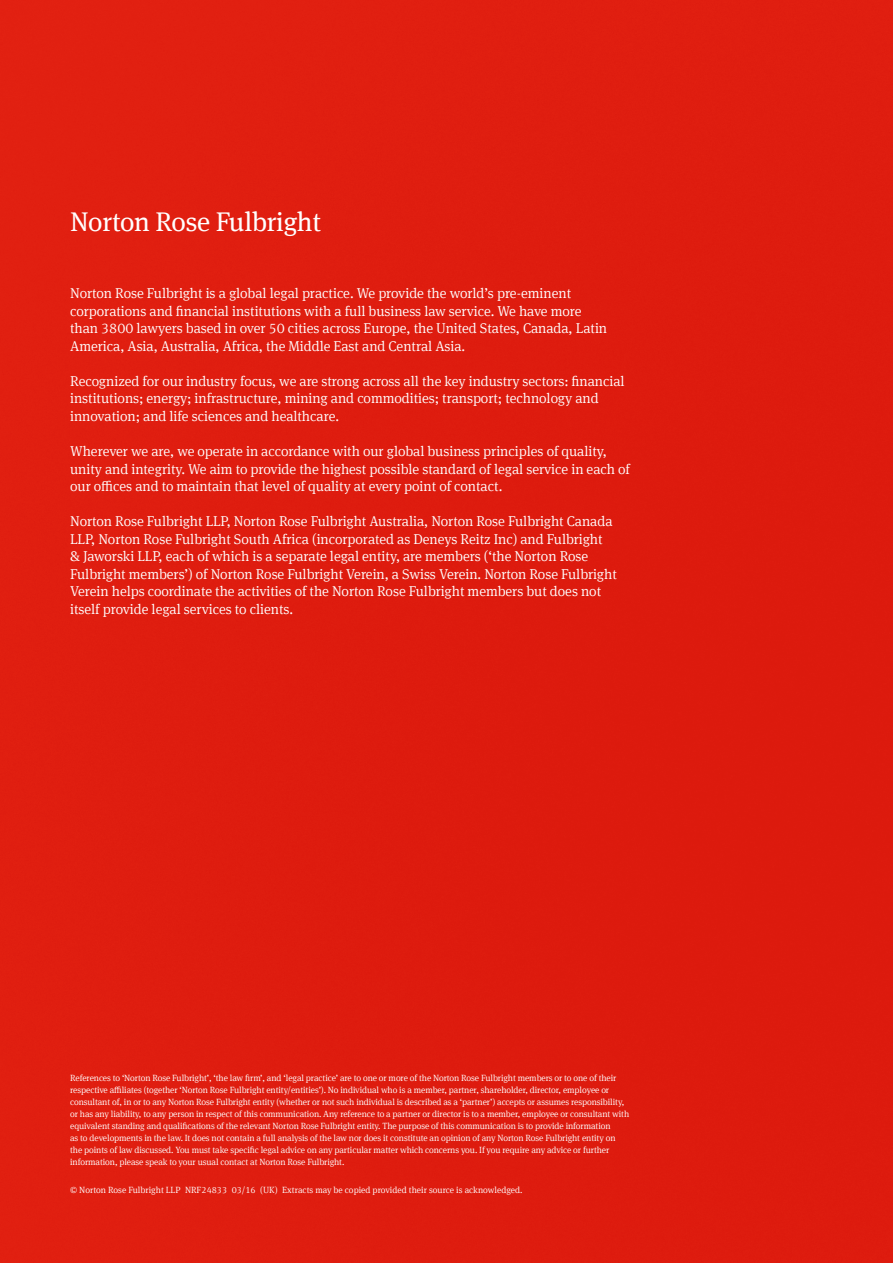
<style>
.page{position:relative;width:893px;height:1263px;background:#de1c0f}
.page>*{position:absolute;margin:0;border:0;box-sizing:border-box;transform-origin:0 0}
.t1{font:27px "Meta Serif Offc Pro";letter-spacing:-.01em;color:#fff}
.t2{font:300 14.25px/17.5px "Meta Serif Offc Pro";letter-spacing:-.005em;color:#fff}
.t3{font:300 9px/12px "Meta Serif Offc Pro";letter-spacing:-.01em;color:#fff}
</style>
<div class="page">
<h1 class="t1" style="left:70px;top:202px;width:252px">Norton Rose Fulbright</h1>
<p class="t2" style="left:70px;top:284px;width:538px">Norton Rose Fulbright is a global legal practice. We provide the world’s pre-eminent corporations and financial institutions with a full business law service. We have more than 3800 lawyers based in over 50 cities across Europe, the United States, Canada, Latin America, Asia, Australia, Africa, the Middle East and Central Asia.</p>
<p class="t2" style="left:70px;top:371px;width:556px">Recognized for our industry focus, we are strong across all the key industry sectors: financial institutions; energy; infrastructure, mining and commodities; transport; technology and innovation; and life sciences and healthcare.</p>
<p class="t2" style="left:70px;top:442px;width:561px">Wherever we are, we operate in accordance with our global business principles of quality, unity and integrity. We aim to provide the highest possible standard of legal service in each of our offices and to maintain that level of quality at every point of contact.</p>
<p class="t2" style="left:70px;top:512px;width:548px">Norton Rose Fulbright LLP, Norton Rose Fulbright Australia, Norton Rose Fulbright Canada LLP, Norton Rose Fulbright South Africa (incorporated as Deneys Reitz Inc) and Fulbright<br>&amp; Jaworski LLP, each of which is a separate legal entity, are members (‘the Norton Rose Fulbright members’) of Norton Rose Fulbright Verein, a Swiss Verein. Norton Rose Fulbright Verein helps coordinate the activities of the Norton Rose Fulbright members but does not itself provide legal services to clients.</p>
<p class="t3" style="left:70px;top:1071px;width:561px">References to ‘Norton Rose Fulbright’, ‘the law firm’, and ‘legal practice’ are to one or more of the Norton Rose Fulbright members or to one of their respective affiliates (together ‘Norton Rose Fulbright entity/entities’). No individual who is a member, partner, shareholder, director, employee or consultant of, in or to any Norton Rose Fulbright entity (whether or not such individual is described as a ‘partner’) accepts or assumes responsibility, or has any liability, to any person in respect of this communication. Any reference to a partner or director is to a member, employee or consultant with equivalent standing and qualifications of the relevant Norton Rose Fulbright entity. The purpose of this communication is to provide information<br>as to developments in the law. It does not contain a full analysis of the law nor does it constitute an opinion of any Norton Rose Fulbright entity on the points of law discussed. You must take specific legal advice on any particular matter which concerns you. If you require any advice or further information, please speak to your usual contact at Norton Rose Fulbright.</p>
<p class="t3" style="left:70px;top:1183px;width:454px">© Norton Rose Fulbright LLP NRF24833 03/16 (UK) Extracts may be copied provided their source is acknowledged.</p>
</div>
